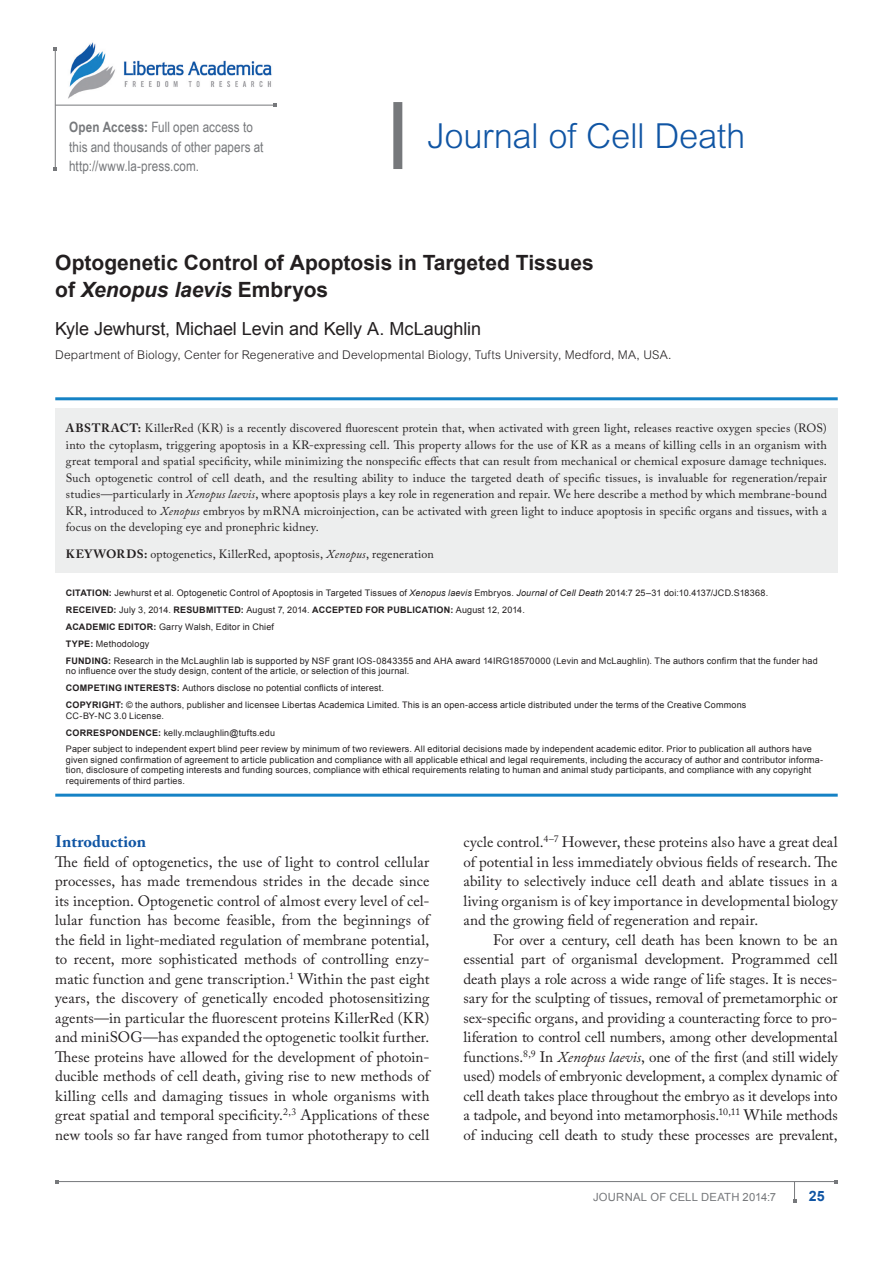
<style>
.page{position:relative;width:893px;height:1263px;background:#fff}
.page>*{position:absolute;margin:0;border:0;box-sizing:border-box;transform-origin:0 0}
.JournalName{font:300 34.5px "Arial MT Std";letter-spacing:-.01em;color:#1055a4}
.ArticleTitle{font:700 21px/27px "Arial";color:#231f20}
.AuthorName{font:18px "Arial";letter-spacing:-.005em;color:#231f20}
.Heading1{font:700 16.5px "Adobe Caslon Pro";color:#1055a4}
.BodyText_First{font:15px/19.5px "Adobe Caslon Pro";letter-spacing:.005em;color:#231f20;text-align:justify}
.BodyText{font:15px/19.5px "Adobe Caslon Pro";letter-spacing:-.005em;color:#231f20;text-align:justify}
.OpenAccess{font:14.25px/19.5px "Arial Narrow";letter-spacing:.005em;color:#76787b}
.RunningFooter-Folio{font:700 14.25px "Arial";color:#1055a4}
.t1{font:12px/16.5px "Adobe Caslon Pro";letter-spacing:.01em;color:#231f20;text-align:justify}
.AuthorAffiliation{font:300 12px "Arial MT Std";letter-spacing:.01em;color:#231f20}
.RunningFooter{font:11.25px "Arial";letter-spacing:.02em;color:#76787b}
.Citation{font:9px/10.5px "Arial";letter-spacing:.02em;color:#231f20}
.Citation_Last{font:9px/10.5px "Arial";letter-spacing:.02em;color:#231f20}
.Citation-2{font:700 9px "Arial";letter-spacing:.025em;color:#231f20}
.s1{font-weight:700}
.s2{font-style:italic}
.s3{font-weight:400}
</style>
<div class="page">
<hr style="left:57px;top:1181px;width:779px;height:1px;background:#76787b">
<svg style="left:793px;top:1182px;width:3px;height:20px"></svg>
<hr style="left:55px;top:49px;width:1px;height:120px;background:#76787b">
<hr style="left:55px;top:105px;width:220px;height:1px;background:#76787b">
<img style="left:68px;top:42px;width:204px;height:57px">
<div style="left:393px;top:102px;width:9px;height:67px;background:#76787b"></div>
<hr style="left:55px;top:397px;width:783px;height:3px;background:#1582c5">
<hr style="left:55px;top:794px;width:783px;height:3px;background:#1582c5">
<div style="left:55px;top:408px;width:783px;height:165px;background:#edeeee"></div>
<p class="OpenAccess" style="left:69px;top:117px;width:196px"><span class="s1">Open Access:</span> Full open access to this and thousands of other papers at http://www.la-press.com.</p>
<p class="JournalName" style="left:428px;top:116px;width:319px">Journal of Cell Death</p>
<p class="ArticleTitle" style="left:55px;top:250px;width:540px">Optogenetic Control of Apoptosis in Targeted Tissues of <span class="s2">Xenopus laevis</span> Embryos</p>
<p class="AuthorName" style="left:55px;top:317px;width:427px">Kyle Jewhurst, Michael Levin and Kelly A. McLaughlin</p>
<p class="AuthorAffiliation" style="left:55px;top:348px;width:618px">Department of Biology, Center for Regenerative and Developmental Biology, Tufts University, Medford, MA, USA.</p>
<p class="t1" style="left:66px;top:420px;width:763px"><span class="s1">ABSTRACT:</span> KillerRed (KR) is a recently discovered fluorescent protein that, when activated with green light, releases reactive oxygen species (ROS) into the cytoplasm, triggering apoptosis in a KR-expressing cell. This property allows for the use of KR as a means of killing cells in an organism with great temporal and spatial specificity, while minimizing the nonspecific effects that can result from mechanical or chemical exposure damage techniques.<br>Such optogenetic control of cell death, and the resulting ability to induce the targeted death of specific tissues, is invaluable for regeneration/repair studies—particularly in <span class="s2">Xenopus laevis</span>, where apoptosis plays a key role in regeneration and repair. We here describe a method by which membrane-bound KR, introduced to <span class="s2">Xenopus</span> embryos by mRNA microinjection, can be activated with green light to induce apoptosis in specific organs and tissues, with a focus on the developing eye and pronephric kidney.</p>
<p class="t1" style="left:66px;top:546px;width:369px"><span class="s1">KEYWORDS:</span> optogenetics, KillerRed, apoptosis, <span class="s2">Xenopus</span>, regeneration</p>
<p class="Citation" style="left:66px;top:588px;width:704px"><span class="s1">CITATION:</span> Jewhurst et al. Optogenetic Control of Apoptosis in Targeted Tissues of <span class="s2">Xenopus laevis</span> Embryos. <span class="s2">Journal of Cell Death</span> 2014:7 25–31 doi:10.4137/JCD.S18368.</p>
<p class="Citation-2" style="left:66px;top:604px;width:460px">RECEIVED: <span class="s3">July 3, 2014.</span> RESUBMITTED: <span class="s3">August 7, 2014.</span> ACCEPTED FOR PUBLICATION: <span class="s3">August 12, 2014.</span></p>
<p class="Citation" style="left:66px;top:622px;width:210px"><span class="s1">ACADEMIC EDITOR:</span> Garry Walsh, Editor in Chief</p>
<p class="Citation" style="left:66px;top:639px;width:85px"><span class="s1">TYPE:</span> Methodology</p>
<p class="Citation" style="left:66px;top:655px;width:753px"><span class="s1">FUNDING:</span> Research in the McLaughlin lab is supported by NSF grant IOS-0843355 and AHA award 14IRG18570000 (Levin and McLaughlin). The authors confirm that the funder had no influence over the study design, content of the article, or selection of this journal.</p>
<p class="Citation" style="left:66px;top:683px;width:320px"><span class="s1">COMPETING INTERESTS:</span> Authors disclose no potential conflicts of interest.</p>
<p class="Citation" style="left:66px;top:700px;width:682px"><span class="s1">COPYRIGHT:</span> © the authors, publisher and licensee Libertas Academica Limited. This is an open-access article distributed under the terms of the Creative Commons<br>CC-BY-N C 3.0 License.</p>
<p class="Citation" style="left:66px;top:727px;width:211px"><span class="s1">CORRESPONDENCE:</span> kelly.mclaughlin@tufts.edu</p>
<p class="Citation_Last" style="left:66px;top:744px;width:759px">Paper subject to independent expert blind peer review by minimum of two reviewers. All editorial decisions made by independent academic editor. Prior to publication all authors have given signed confirmation of agreement to article publication and compliance with all applicable ethical and legal requirements, including the accuracy of author and contributor informa&shy;tion, disclosure of competing interests and funding sources, compliance with ethical requirements relating to human and animal study participants, and compliance with any copyright requirements of third parties.</p>
<p class="Heading1" style="left:55px;top:832px;width:92px">Introduction</p>
<p class="BodyText_First" style="left:55px;top:852px;width:376px">The field of optogenetics, the use of light to control cellular processes, has made tremendous strides in the decade since its inception. Optogenetic control of almost every level of cel&shy;lular function has become feasible, from the beginnings of the field in light-mediated regulation of membrane potential, to recent, more sophisticated methods of controlling enzy&shy;matic function and gene transcription.<sup>1</sup> Within the past eight years, the discovery of genetically encoded photosensitizing agents—in particular the fluorescent proteins KillerRed (KR) and miniSOG—has expanded the optogenetic toolkit further.<br>These proteins have allowed for the development of photoin&shy;ducible methods of cell death, giving rise to new methods of killing cells and damaging tissues in whole organisms with great spatial and temporal specificity.<sup>2,3</sup> Applications of these new tools so far have ranged from tumor phototherapy to cell</p>
<p class="BodyText_First" style="left:463px;top:832px;width:376px">cycle control.<sup>4–7</sup> However, these proteins also have a great deal of potential in less immediately obvious fields of research. The ability to selectively induce cell death and ablate tissues in a living organism is of key importance in developmental biology and the growing field of regeneration and repair.</p>
<p class="BodyText" style="left:463px;top:930px;width:376px;text-indent:30px">For over a century, cell death has been known to be an essential part of organismal development. Programmed cell death plays a role across a wide range of life stages. It is neces&shy;sary for the sculpting of tissues, removal of premetamorphic or sex-specific organs, and providing a counteracting force to pro&shy;liferation to control cell numbers, among other developmental functions.<sup>8,9</sup> In <span class="s2">Xenopus laevis</span>, one of the first (and still widely used) models of embryonic development, a complex dynamic of cell death takes place throughout the embryo as it develops into a tadpole, and beyond into metamorphosis.<sup>10,11</sup> While methods of inducing cell death to study these processes are prevalent,</p>
<p class="RunningFooter" style="left:593px;top:1189px;width:184px">Journal of Cell Death 2014:7</p>
<p class="RunningFooter-Folio" style="left:809px;top:1186px;width:17px">25</p>
</div>
